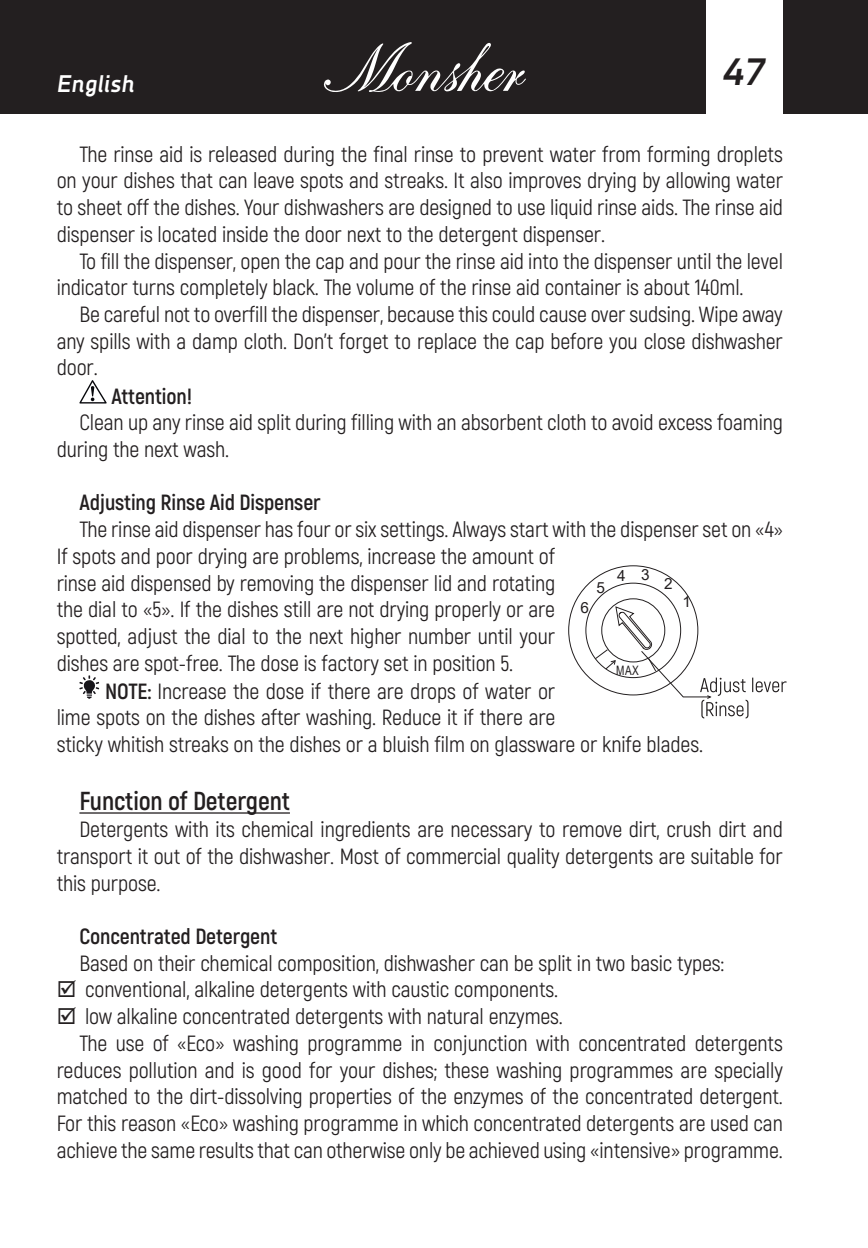
<style>
.page{position:relative;width:868px;height:1248px;background:#fff}
.page>*{position:absolute;margin:0;border:0;box-sizing:border-box;transform-origin:0 0}
.t1{font:italic 700 38px "Decima Nova Pro";color:#231f20}
.t2{font:700 26px "Akrobat";letter-spacing:-.005em;color:#231f20}
.t3{font:italic 700 24px "Decima Nova Pro";color:#fff}
.t4{font:22px/26.8px "Akrobat";letter-spacing:-.005em;color:#231f20;text-align:justify}
.t5{font:700 22px "Akrobat";letter-spacing:-.005em;color:#231f20}
.t6{font:15.4px "Arial";color:#231f20}
.t7{font:13px "Arial";color:#231f20;scale:.77 1}
.s1{font-weight:700}
</style>
<div class="page">
<div style="left:0;top:0;width:867px;height:113px;background:#231f20"></div>
<div style="left:706px;top:0;width:76px;height:119px;background:#fff"></div>
<svg style="left:323px;top:42px;width:203px;height:50px"></svg>
<hr style="left:79px;top:812px;width:211px;height:1px;background:#231f20">
<svg style="left:79px;top:380px;width:28px;height:23px"></svg>
<svg style="left:79px;top:675px;width:20px;height:23px"></svg>
<svg style="left:594px;top:605px;width:192px;height:113px"></svg>
<p class="t3" style="left:57px;top:70px;width:79px">English</p>
<h1 class="t1" style="left:722px;top:50px;width:46px">47</h1>
<p class="t4" style="left:57px;top:140px;width:727px;text-indent:23px">The rinse aid is released during the final rinse to prevent water from forming droplets on your dishes that can leave spots and streaks. It also improves drying by allowing water to sheet off the dishes. Your dishwashers are designed to use liquid rinse aids. The rinse aid dispenser is located inside the door next to the detergent dispenser.</p>
<p class="t4" style="left:57px;top:247px;width:727px;text-indent:23px">To fill the dispenser, open the cap and pour the rinse aid into the dispenser until the level indicator turns completely black. The volume of the rinse aid container is about 140ml.</p>
<p class="t4" style="left:57px;top:301px;width:727px;text-indent:23px">Be careful not to overfill the dispenser, because this could cause over sudsing. Wipe away any spills with a damp cloth. Don’t forget to replace the cap before you close dishwasher door.</p>
<p class="t5" style="left:111px;top:382px;width:82px">Attention!</p>
<p class="t4" style="left:57px;top:409px;width:727px;text-indent:23px">Clean up any rinse aid split during filling with an absorbent cloth to avoid excess foaming during the next wash.</p>
<p class="t5" style="left:79px;top:489px;width:243px">Adjusting Rinse Aid Dispenser</p>
<p class="t4" style="left:79px;top:516px;width:705px">The rinse aid dispenser has four or six settings. Always start with the dispenser set on «4»</p>
<p class="t4" style="left:57px;top:542px;width:500px">If spots and poor drying are problems, increase the amount of</p>
<p class="t4" style="left:57px;top:569px;width:500px">rinse aid dispensed by removing the dispenser lid and rotating</p>
<p class="t4" style="left:57px;top:596px;width:500px">the dial to «5». If the dishes still are not drying properly or are</p>
<p class="t4" style="left:57px;top:623px;width:500px">spotted, adjust the dial to the next higher number until your</p>
<p class="t4" style="left:57px;top:649px;width:458px">dishes are spot-free. The dose is factory set in position 5.</p>
<p class="t4" style="left:105px;top:677px;width:451px"><span class="s1">NOTE:</span> Increase the dose if there are drops of water or</p>
<p class="t4" style="left:57px;top:704px;width:500px">lime spots on the dishes after washing. Reduce it if there are</p>
<p class="t4" style="left:57px;top:731px;width:647px">sticky whitish streaks on the dishes or a bluish film on glassware or knife blades.</p>
<p class="t2" style="left:79px;top:785px;width:212px">Function of Detergent</p>
<p class="t4" style="left:57px;top:816px;width:727px;text-indent:23px">Detergents with its chemical ingredients are necessary to remove dirt, crush dirt and transport it out of the dishwasher. Most of commercial quality detergents are suitable for this purpose.</p>
<p class="t5" style="left:79px;top:922px;width:199px">Concentrated Detergent</p>
<p class="t4" style="left:79px;top:949px;width:646px">Based on their chemical composition, dishwasher can be split in two basic types:</p>
<p class="t4" style="left:85px;top:976px;width:474px">conventional, alkaline detergents with caustic components.</p>
<p class="t4" style="left:85px;top:1003px;width:479px">low alkaline concentrated detergents with natural enzymes.</p>
<p class="t4" style="left:79px;top:1029px;width:704px">The use of «Eco» washing programme in conjunction with concentrated detergents</p>
<p class="t4" style="left:57px;top:1056px;width:727px">reduces pollution and is good for your dishes; these washing programmes are specially</p>
<p class="t4" style="left:57px;top:1083px;width:727px">matched to the dirt-dissolving properties of the enzymes of the concentrated detergent.</p>
<p class="t4" style="left:57px;top:1109px;width:727px">For this reason «Eco» washing programme in which concentrated detergents are used can</p>
<p class="t4" style="left:57px;top:1136px;width:727px">achieve the same results that can otherwise only be achieved using «intensive» programme.</p>
<p class="t6" style="left:617px;top:564px;width:34px">4 3</p>
<p class="t6" style="left:664px;top:572px;width:10px">2</p>
<p class="t6" style="left:596px;top:577px;width:10px">5</p>
<p class="t6" style="left:682px;top:590px;width:10px">1</p>
<p class="t6" style="left:580px;top:596px;width:10px">6</p>
<p class="t7" style="left:616px;top:661px;width:31px">MAX</p>
</div>
